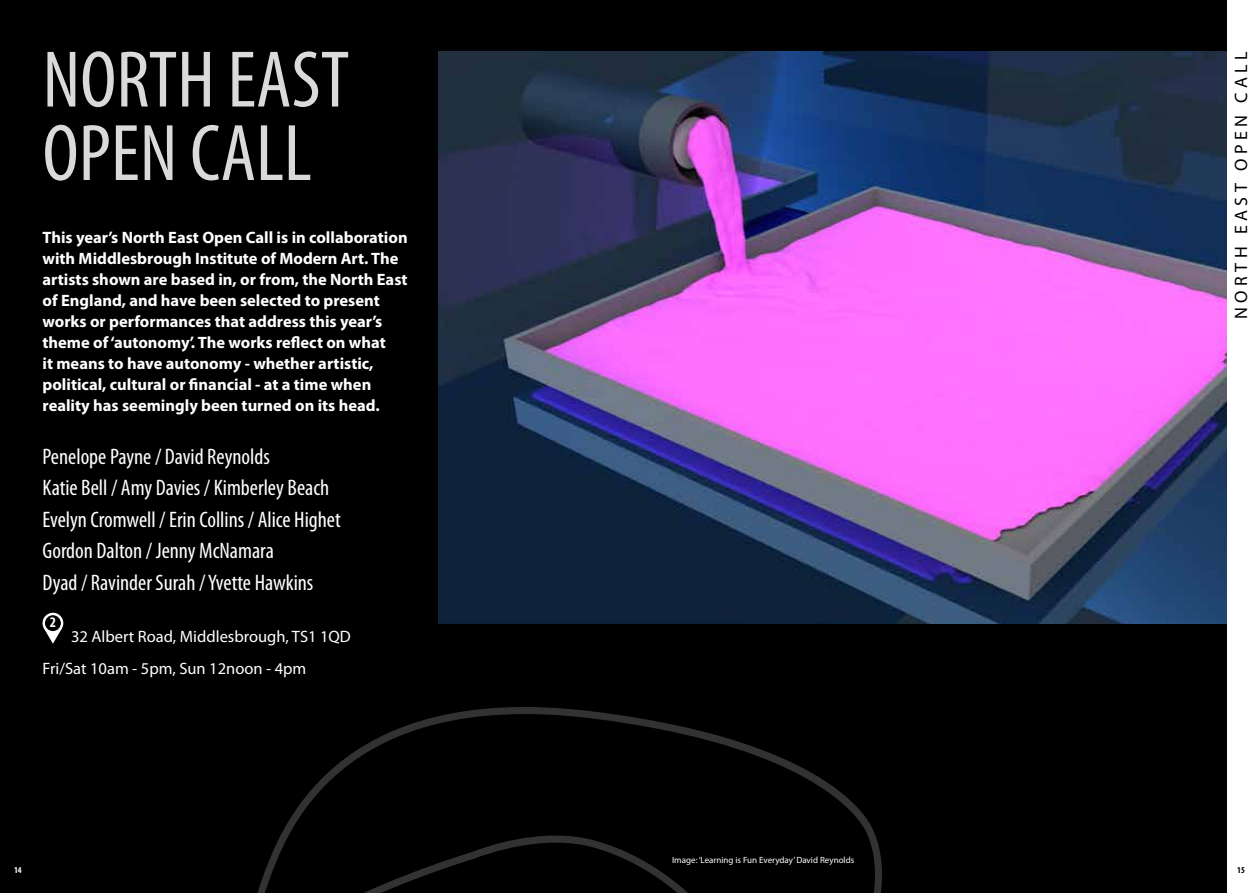
<style>
.page{position:relative;width:1259px;height:893px;background:#000}
.page>*{position:absolute;margin:0;border:0;box-sizing:border-box;transform-origin:0 0}
.t1{font:condensed 81px/73.5px "Myriad Pro";color:#dadada}
.t2{font:condensed 22.5px/31.5px "Myriad Pro";color:#fff}
.t3{font:18px "Myriad Pro";letter-spacing:.24em;color:#000}
.t4{font:700 16.5px/21px "Myriad Pro";color:#fff}
.t5{font:16.5px/31.5px "Myriad Pro";color:#fff}
.t6{font:700 condensed 14.7px "Myriad Pro";color:#fff}
.t7{font:9px "Myriad Pro";color:#fff}
.t8{font:700 condensed 9px "Myriad Pro";color:#fff}
.t9{font:700 condensed 9px "Myriad Pro";color:#000}
</style>
<div class="page">
<svg style="left:257px;top:707px;width:625px;height:186px"></svg>
<img style="left:438px;top:51px;width:789px;height:573px">
<div style="left:1227px;top:0;width:32px;height:893px;background:#fff"></div>
<div style="left:43px;top:613px;width:20px;height:20px;background:#fff;border-radius:50%"></div>
<svg style="left:44px;top:628px;width:18px;height:16px"></svg>
<div style="left:45px;top:615px;width:16px;height:16px;background:#000;border-radius:50%"></div>
<h1 class="t1" style="left:43px;top:42px;width:308px">NORTH EAST<br>OPEN CALL</h1>
<p class="t4" style="left:43px;top:226px;width:367px">This year’s North East Open Call is in collaboration with Middlesbrough Institute of Modern Art. The artists shown are based in, or from, the North East of England, and have been selected to present works or performances that address this year’s theme of ‘autonomy’. The works reflect on what<br>it means to have autonomy - whether artistic, political, cultural or financial - at a time when reality has seemingly been turned on its head.</p>
<h2 class="t2" style="left:43px;top:440px;width:300px">Penelope Payne / David Reynolds<br>Katie Bell / Amy Davies / Kimberley Beach Evelyn Cromwell / Erin Collins / Alice Highet Gordon Dalton / Jenny McNamara<br>Dyad / Ravinder Surah / Yvette Hawkins</h2>
<p class="t5" style="left:43px;top:620px;width:310px;text-indent:28px">32 Albert Road, Middlesbrough, TS1 1QD<br>Fri/Sat 10am - 5pm, Sun 12noon - 4pm</p>
<p class="t6" style="left:50px;top:613px;width:8px">2</p>
<p class="t8" style="left:14px;top:864px;width:9px">14</p>
<p class="t7" style="left:672px;top:854px;width:184px">Image: ‘Learning is Fun Everyday’ David Reynolds</p>
<p class="t3" style="left:1230px;top:319px;width:269px;rotate:-90deg">NORTH EAST OPEN CALL</p>
<p class="t9" style="left:1237px;top:864px;width:9px">15</p>
</div>
